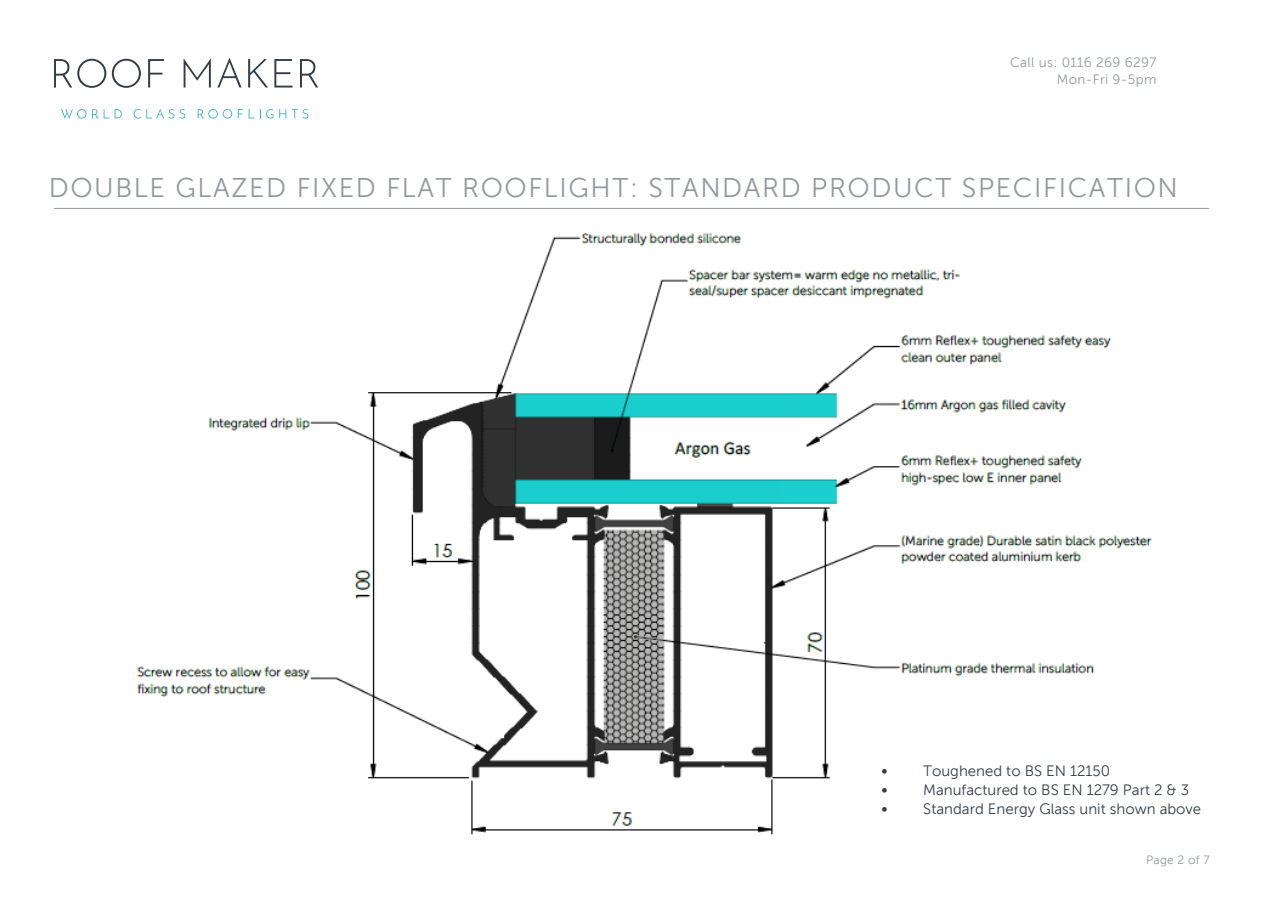
<style>
.page{position:relative;width:1265px;height:897px;background:#fff}
.page>*{position:absolute;margin:0;border:0;box-sizing:border-box;transform-origin:0 0}
.t1{font:27px "Museo Sans 300";letter-spacing:.06em;color:#93989d}
.t2{font:15px "Museo Sans 300";color:#333e48}
.t3{font:13.5px/17.2px "Museo Sans 300";letter-spacing:.025em;color:#93989d;text-align:right}
.t4{font:12px "Museo Sans 300";letter-spacing:.02em;color:#93989d}
.s1{font-family:"Calibri"}
</style>
<div class="page">
<img style="left:137px;top:232px;width:1015px;height:603px">
<svg style="left:61px;top:109px;width:37px;height:10px"></svg>
<svg style="left:104px;top:109px;width:5px;height:9px"></svg>
<svg style="left:115px;top:109px;width:7px;height:9px"></svg>
<svg style="left:134px;top:109px;width:51px;height:10px"></svg>
<svg style="left:198px;top:109px;width:34px;height:10px"></svg>
<svg style="left:238px;top:109px;width:5px;height:9px"></svg>
<svg style="left:249px;top:109px;width:6px;height:9px"></svg>
<svg style="left:266px;top:109px;width:7px;height:10px"></svg>
<svg style="left:279px;top:109px;width:7px;height:9px"></svg>
<svg style="left:292px;top:109px;width:16px;height:10px"></svg>
<svg style="left:54px;top:59px;width:52px;height:29px"></svg>
<svg style="left:112px;top:59px;width:29px;height:29px"></svg>
<svg style="left:148px;top:59px;width:16px;height:28px"></svg>
<svg style="left:184px;top:58px;width:27px;height:29px"></svg>
<svg style="left:217px;top:58px;width:25px;height:29px"></svg>
<svg style="left:248px;top:59px;width:20px;height:28px"></svg>
<svg style="left:274px;top:59px;width:18px;height:28px"></svg>
<svg style="left:300px;top:59px;width:18px;height:28px"></svg>
<hr style="left:54px;top:208px;width:1155px;height:1px;background:#93989d">
<p class="t3" style="left:1010px;top:54px;width:148px">Call us: 0116 269 6297<br>Mon-Fri 9-5pm</p>
<h1 class="t1" style="left:49px;top:173px;width:1130px">DOUBLE GLAZED FIXED FLAT ROOFLIGHT: STANDARD PRODUCT SPECIFICATION</h1>
<p class="t2" style="left:880px;top:762px;width:231px"><span class="s1">•</span> Toughened to BS EN 12150</p>
<p class="t2" style="left:880px;top:781px;width:310px"><span class="s1">•</span> Manufactured to BS EN 1279 Part 2 &amp; 3</p>
<p class="t2" style="left:880px;top:801px;width:322px"><span class="s1">•</span> Standard Energy Glass unit shown above</p>
<p class="t4" style="left:1146px;top:853px;width:65px">Page 2 of 7</p>
</div>
